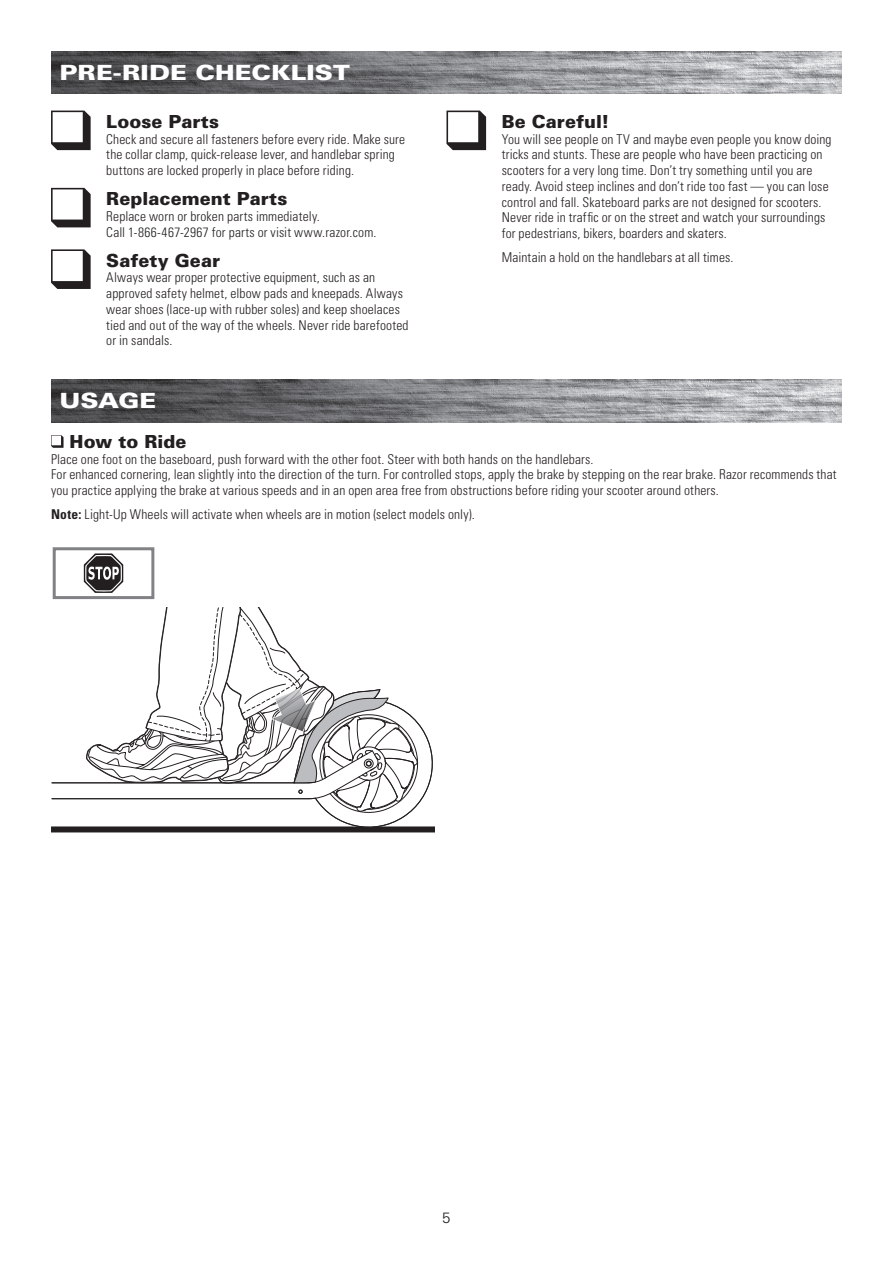
<style>
.page{position:relative;width:893px;height:1263px;background:#fff}
.page>*{position:absolute;margin:0;border:0;box-sizing:border-box;transform-origin:0 0}
.CONTENT_-_MAIN_HEAD{font:900 21px "Univers LT Std";letter-spacing:.005em;color:#fff;scale:1.2 1}
.CONTENT_-_CHECK_BOX{font:900 18px "Univers LT Std";letter-spacing:.005em;color:#231f20}
.MASTER_PAGE_-_PAGE_N{font:300 15px "Univers LT Std";color:#231f20}
.CONTENT_-_STANDARD{font:300 condensed 13.5px/15.8px "Univers LT Std";letter-spacing:.01em;color:#231f20}
.s1{font-weight:700}
</style>
<div class="page">
<div style="left:53px;top:547px;width:101px;height:52px;border:3px solid #808285"></div>
<svg style="left:84px;top:553px;width:39px;height:40px"></svg>
<svg style="left:51px;top:782px;width:34px;height:51px"></svg>
<hr style="left:52px;top:782px;width:256px;height:1px;background:#231f20">
<hr style="left:52px;top:798px;width:256px;height:1px;background:#231f20">
<svg style="left:85px;top:607px;width:349px;height:226px"></svg>
<img style="left:51px;top:51px;width:791px;height:43px">
<img style="left:51px;top:379px;width:791px;height:43px">
<svg style="left:51px;top:111px;width:40px;height:39px"></svg>
<svg style="left:51px;top:188px;width:40px;height:39px"></svg>
<svg style="left:51px;top:249px;width:40px;height:40px"></svg>
<svg style="left:446px;top:111px;width:40px;height:39px"></svg>
<svg style="left:51px;top:435px;width:13px;height:13px"></svg>
<p class="CONTENT_-_MAIN_HEAD" style="left:60px;top:59px;width:243px">PRE-RIDE CHECKLIST</p>
<p class="CONTENT_-_CHECK_BOX" style="left:106px;top:110px;width:114px">Loose Parts</p>
<p class="CONTENT_-_STANDARD" style="left:106px;top:131px;width:300px">Check and secure all fasteners before every ride. Make sure the collar clamp, quick-release lever, and handlebar spring buttons are locked properly in place before riding.</p>
<p class="CONTENT_-_CHECK_BOX" style="left:106px;top:187px;width:183px">Replacement Parts</p>
<p class="CONTENT_-_STANDARD" style="left:106px;top:208px;width:272px">Replace worn or broken parts immediately.<br>Call 1-866-467-2967 for parts or visit www.razor.com.</p>
<p class="CONTENT_-_CHECK_BOX" style="left:106px;top:249px;width:115px">Safety Gear</p>
<p class="CONTENT_-_STANDARD" style="left:106px;top:270px;width:304px">Always wear proper protective equipment, such as an approved safety helmet, elbow pads and kneepads. Always wear shoes (lace-up with rubber soles) and keep shoelaces tied and out of the way of the wheels. Never ride barefooted or in sandals.</p>
<p class="CONTENT_-_MAIN_HEAD" style="left:60px;top:388px;width:82px">USAGE</p>
<p class="CONTENT_-_CHECK_BOX" style="left:502px;top:110px;width:109px">Be Careful!</p>
<p class="CONTENT_-_STANDARD" style="left:502px;top:131px;width:331px">You will see people on TV and maybe even people you know doing tricks and stunts. These are people who have been practicing on scooters for a very long time. Don’t try something until you are ready. Avoid steep inclines and don’t ride too fast — you can lose control and fall. Skateboard parks are not designed for scooters.<br>Never ride in traffic or on the street and watch your surroundings for pedestrians, bikers, boarders and skaters.</p>
<p class="CONTENT_-_STANDARD" style="left:502px;top:250px;width:233px">Maintain a hold on the handlebars at all times.</p>
<p class="CONTENT_-_CHECK_BOX" style="left:70px;top:430px;width:119px">How to Ride</p>
<p class="CONTENT_-_STANDARD" style="left:51px;top:451px;width:787px">Place one foot on the baseboard, push forward with the other foot. Steer with both hands on the handlebars.<br>For enhanced cornering, lean slightly into the direction of the turn. For controlled stops, apply the brake by stepping on the rear brake. Razor recommends that you practice applying the brake at various speeds and in an open area free from obstructions before riding your scooter around others.</p>
<p class="CONTENT_-_STANDARD" style="left:51px;top:507px;width:425px"><span class="s1">Note:</span> Light-Up Wheels will activate when wheels are in motion (select models only).</p>
<p class="MASTER_PAGE_-_PAGE_N" style="left:442px;top:1208px;width:10px">5</p>
</div>
